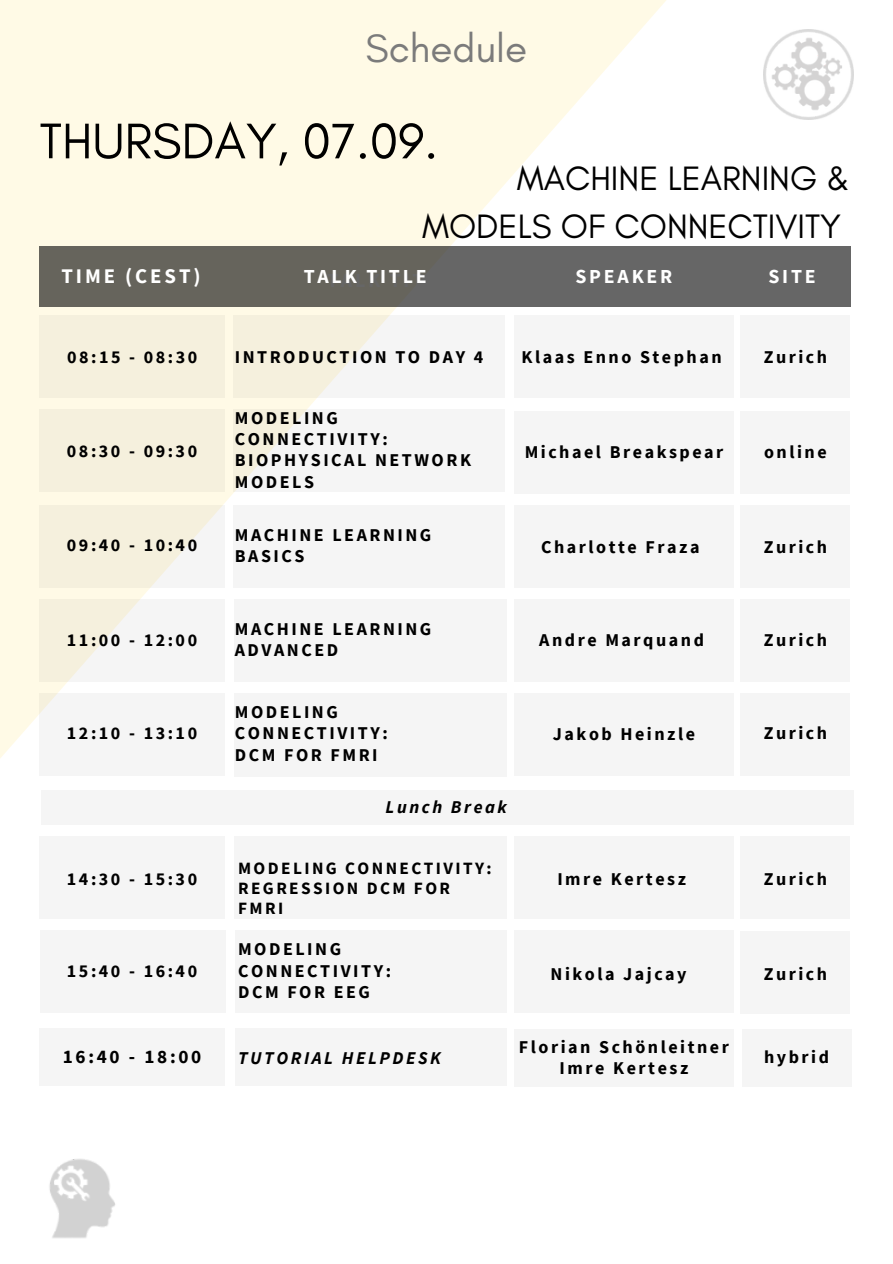
<style>
.page{position:relative;width:893px;height:1264px;background:#fff}
.page>*{position:absolute;margin:0;border:0;box-sizing:border-box;transform-origin:0 0}
.t1{font:51px "Glacial Indifference";color:#000}
.t2{font:40.35px "Glacial Indifference";color:#7b7b7b}
.t3{font:34.5px "Glacial Indifference";color:#000}
.t4{font:700 20.85px "Source Sans Pro";letter-spacing:.14em;color:#fff}
.t5{font:700 19.8px "Source Sans Pro";letter-spacing:.14em;color:#fff}
.t6{font:700 19.2px "Source Sans Pro";letter-spacing:.14em;color:#000}
.t7{font:700 18px/21.3px "Source Sans Pro";letter-spacing:.14em;color:#000}
.t8{font:italic 700 18px "Source Sans Pro";letter-spacing:.14em;color:#000}
.t9{font:700 17.25px/20.2px "Source Sans Pro";letter-spacing:.14em;color:#000}
</style>
<div class="page">
<svg style="left:0;top:0;width:669px;height:758px;fill:#fffae6"></svg>
<img style="left:763px;top:30px;width:90px;height:90px">
<div style="left:40px;top:247px;width:810px;height:60px;background:#666"></div>
<div style="left:40px;top:315px;width:184px;height:83px;background:#f5f0dd"></div>
<div style="left:234px;top:315px;width:271px;height:83px;background:linear-gradient(to right,#f5efd9,#f5f6fc)"></div>
<div style="left:40px;top:409px;width:184px;height:83px;background:#f5f0dd"></div>
<svg style="left:234px;top:409px;width:271px;height:83px;fill:#f5f5f5"></svg>
<div style="left:514px;top:410px;width:219px;height:83px;background:#f5f5f5"></div>
<div style="left:40px;top:505px;width:184px;height:82px;background:linear-gradient(to right,#f5efd7,#f5f3ed)"></div>
<div style="left:234px;top:505px;width:271px;height:82px;background:#f5f5f5"></div>
<div style="left:514px;top:505px;width:219px;height:82px;background:#f5f5f5"></div>
<svg style="left:40px;top:598px;width:184px;height:83px;fill:#f5f5f5"></svg>
<div style="left:234px;top:598px;width:272px;height:83px;background:#f5f5f5"></div>
<div style="left:514px;top:598px;width:219px;height:83px;background:#f5f5f5"></div>
<div style="left:40px;top:693px;width:184px;height:82px;background:#f5f5f5"></div>
<div style="left:234px;top:693px;width:272px;height:83px;background:#f5f5f5"></div>
<div style="left:514px;top:693px;width:219px;height:82px;background:#f5f5f5"></div>
<div style="left:40px;top:836px;width:184px;height:83px;background:#f5f5f5"></div>
<div style="left:234px;top:836px;width:272px;height:83px;background:#f5f5f5"></div>
<div style="left:514px;top:836px;width:219px;height:83px;background:#f5f5f5"></div>
<div style="left:41px;top:930px;width:185px;height:83px;background:#f5f5f5"></div>
<div style="left:235px;top:930px;width:271px;height:83px;background:#f5f5f5"></div>
<div style="left:514px;top:930px;width:219px;height:83px;background:#f5f5f5"></div>
<div style="left:41px;top:790px;width:812px;height:35px;background:#f5f5f5"></div>
<div style="left:40px;top:1028px;width:184px;height:58px;background:#f5f5f5"></div>
<div style="left:235px;top:1028px;width:271px;height:58px;background:#f5f5f5"></div>
<div style="left:514px;top:1029px;width:219px;height:57px;background:#f5f5f5"></div>
<div style="left:514px;top:315px;width:219px;height:83px;background:#f5f5f5"></div>
<div style="left:740px;top:315px;width:110px;height:83px;background:#f5f5f5"></div>
<div style="left:740px;top:410px;width:110px;height:83px;background:#f5f5f5"></div>
<div style="left:740px;top:598px;width:110px;height:83px;background:#f5f5f5"></div>
<div style="left:740px;top:504px;width:110px;height:83px;background:#f5f5f5"></div>
<div style="left:740px;top:693px;width:110px;height:82px;background:#f5f5f5"></div>
<div style="left:740px;top:836px;width:110px;height:83px;background:#f5f5f5"></div>
<div style="left:740px;top:931px;width:110px;height:83px;background:#f5f5f5"></div>
<div style="left:741px;top:1029px;width:110px;height:57px;background:#f5f5f5"></div>
<img style="left:49px;top:1159px;width:66px;height:79px">
<p class="t2" style="left:365px;top:23px;width:163px">Schedule</p>
<p class="t1" style="left:40px;top:110px;width:400px">THURSDAY, 07.09.</p>
<p class="t3" style="left:517px;top:157px;width:335px">MACHINE LEARNING &amp;</p>
<p class="t3" style="left:422px;top:205px;width:420px">MODELS OF CONNECTIVITY</p>
<p class="t4" style="left:61px;top:262px;width:141px">TIME (CEST)</p>
<p class="t5" style="left:303px;top:264px;width:55px">TALK</p>
<p class="t5" style="left:390px;top:267px;width:62px">TITLE</p>
<p class="t5" style="left:575px;top:264px;width:98px">SPEAKER</p>
<p class="t5" style="left:768px;top:264px;width:49px">SITE</p>
<p class="t5" style="left:366px;top:264px;width:62px">TITLE</p>
<p class="t5" style="left:327px;top:267px;width:55px">TALK</p>
<p class="t7" style="left:67px;top:346px;width:132px">08:15 - 08:30</p>
<p class="t7" style="left:235px;top:346px;width:250px">INTRODUCTION TO DAY 4</p>
<p class="t7" style="left:67px;top:439px;width:132px">08:30 - 09:30</p>
<p class="t7" style="left:67px;top:533px;width:132px">09:40 - 10:40</p>
<p class="t7" style="left:235px;top:406px;width:154px">MODELING<br>CONNECTIVITY:</p>
<p class="t7" style="left:235px;top:449px;width:238px">BIOPHYSICAL NETWORK<br>MODELS</p>
<p class="t7" style="left:235px;top:523px;width:198px">MACHINE LEARNING<br>BASICS</p>
<p class="t7" style="left:521px;top:346px;width:202px">Klaas Enno Stephan</p>
<p class="t7" style="left:763px;top:346px;width:65px">Zurich</p>
<p class="t7" style="left:524px;top:440px;width:200px">Michael Breakspear</p>
<p class="t7" style="left:541px;top:536px;width:160px">Charlotte Fraza</p>
<p class="t7" style="left:764px;top:440px;width:64px">online</p>
<p class="t7" style="left:763px;top:536px;width:65px">Zurich</p>
<p class="t7" style="left:67px;top:629px;width:132px">11:00 - 12:00</p>
<p class="t7" style="left:235px;top:617px;width:198px">MACHINE LEARNING<br>ADVANCED</p>
<p class="t7" style="left:539px;top:629px;width:166px">Andre Marquand</p>
<p class="t7" style="left:763px;top:629px;width:65px">Zurich</p>
<p class="t7" style="left:67px;top:722px;width:132px">12:10 - 13:10</p>
<p class="t7" style="left:235px;top:701px;width:154px">MODELING<br>CONNECTIVITY:</p>
<p class="t7" style="left:235px;top:743px;width:144px">DCM FOR FMRI</p>
<p class="t7" style="left:553px;top:722px;width:144px">Jakob Heinzle</p>
<p class="t7" style="left:763px;top:722px;width:65px">Zurich</p>
<p class="t8" style="left:385px;top:795px;width:123px">Lunch Break</p>
<p class="t7" style="left:67px;top:867px;width:132px">14:30 - 15:30</p>
<p class="t9" style="left:238px;top:857px;width:255px">MODELING CONNECTIVITY:</p>
<p class="t9" style="left:238px;top:877px;width:213px">REGRESSION DCM FOR<br>FMRI</p>
<p class="t7" style="left:557px;top:867px;width:130px">Imre Kertesz</p>
<p class="t7" style="left:763px;top:867px;width:65px">Zurich</p>
<p class="t7" style="left:67px;top:959px;width:132px">15:40 - 16:40</p>
<p class="t7" style="left:238px;top:938px;width:154px">MODELING<br>CONNECTIVITY:</p>
<p class="t7" style="left:238px;top:981px;width:133px">DCM FOR EEG</p>
<p class="t7" style="left:550px;top:962px;width:138px">Nikola Jajcay</p>
<p class="t7" style="left:763px;top:962px;width:65px">Zurich</p>
<p class="t6" style="left:63px;top:1044px;width:140px">16:40 - 18:00</p>
<p class="t8" style="left:238px;top:1046px;width:204px">TUTORIAL HELPDESK</p>
<p class="t7" style="left:519px;top:1035px;width:211px">Florian Schönleitner</p>
<p class="t7" style="left:559px;top:1057px;width:130px">Imre Kertesz</p>
<p class="t7" style="left:764px;top:1045px;width:66px">hybrid</p>
</div>
